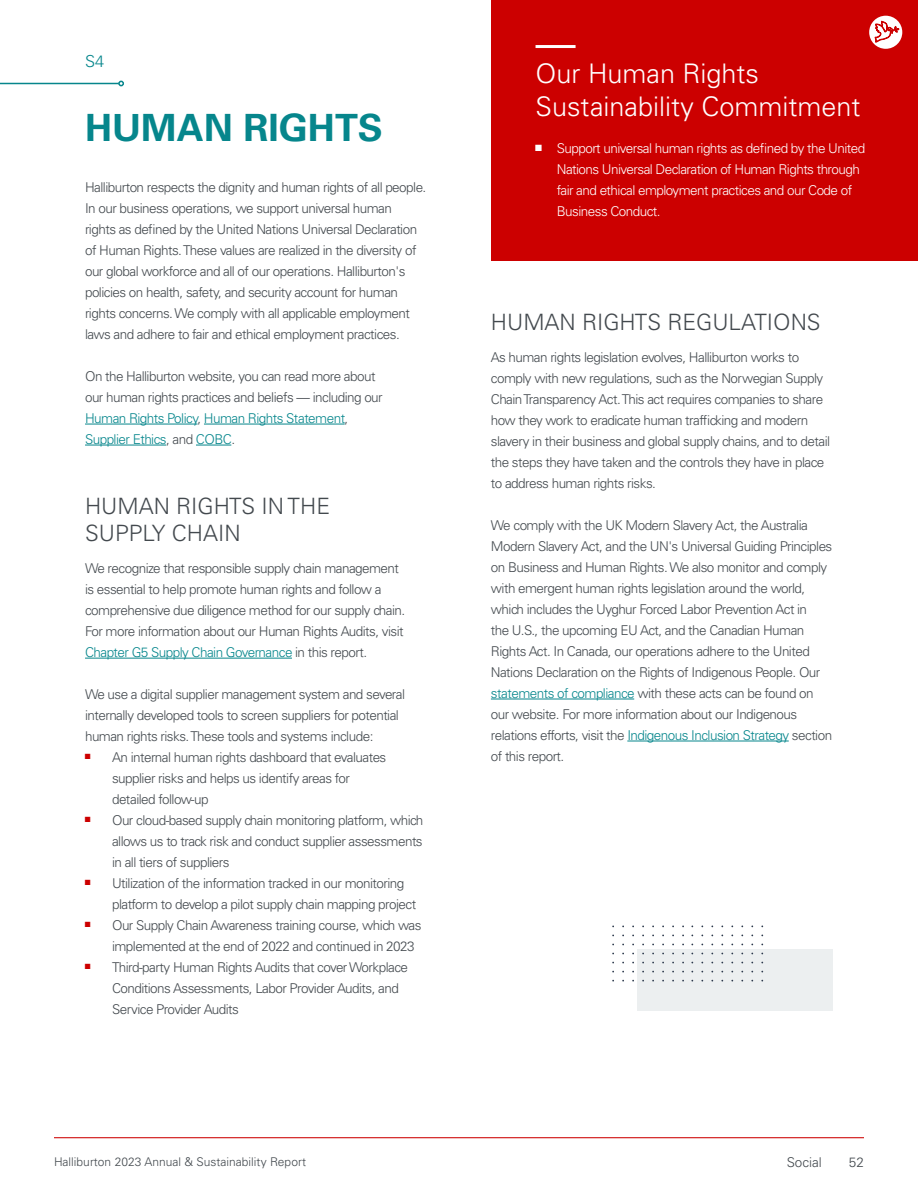
<style>
.page{position:relative;width:918px;height:1188px;background:#fff}
.page>*{position:absolute;margin:0;border:0;box-sizing:border-box;transform-origin:0 0}
.S-Title{font:700 37.5px "Univers LT Std";color:#06868c}
.Suscom-Call-Out-Headline{font:300 27px/32.4px "Univers LT Std";color:#fff}
.Subheader{font:300 22.5px/27px "Univers LT Std";color:#43494e}
.Social-Page-Breadcrumb{font:300 16.5px "Univers LT Std";color:#06868c}
.Report-Body-Copy{font:300 13.5px/21px "Univers LT Std";letter-spacing:-.04em;color:#43494e}
.t1{font:300 13.5px/21px "Univers LT Std";letter-spacing:-.04em;color:#fff}
.t2{font:300 12px "Univers LT Std";color:#43494e}
.s1{color:#06868c}
</style>
<div class="page">
<hr style="left:85px;top:424px;width:113px;height:1px;background:#06868c">
<hr style="left:204px;top:424px;width:141px;height:1px;background:#06868c">
<hr style="left:85px;top:445px;width:81px;height:1px;background:#06868c">
<hr style="left:196px;top:445px;width:35px;height:1px;background:#06868c">
<hr style="left:85px;top:658px;width:207px;height:1px;background:#06868c">
<div style="left:491px;top:0;width:427px;height:261px;background:#c00"></div>
<hr style="left:536px;top:45px;width:40px;height:3px;background:#fff">
<svg style="left:118px;top:81px;width:6px;height:5px"></svg>
<hr style="left:0;top:83px;width:119px;height:1px;background:#06868c">
<hr style="left:491px;top:699px;width:143px;height:1px;background:#06868c">
<hr style="left:627px;top:741px;width:162px;height:1px;background:#06868c">
<div style="left:869px;top:16px;width:33px;height:33px;background:#fff;border-radius:50%"></div>
<svg style="left:875px;top:21px;width:25px;height:22px"></svg>
<div style="left:638px;top:949px;width:195px;height:62px;background:#eceff0"></div>
<hr style="left:917px;top:842px;width:1px;height:261px;background:#e9e9eb">
<hr style="left:917px;top:1027px;width:1px;height:76px;background:#000">
<hr style="left:54px;top:1137px;width:810px;height:1px;background:#c00">
<p class="Social-Page-Breadcrumb" style="left:85px;top:51px;width:21px">S4</p>
<p class="S-Title" style="left:85px;top:106px;width:299px">HUMAN RIGHTS</p>
<p class="Report-Body-Copy" style="left:85px;top:176px;width:343px">Halliburton respects the dignity and human rights of all people.<br>In our business operations, we support universal human rights as defined by the United Nations Universal Declaration of Human Rights. These values are realized in the diversity of our global workforce and all of our operations. Halliburton's policies on health, safety, and security account for human rights concerns. We comply with all applicable employment laws and adhere to fair and ethical employment practices.</p>
<p class="Report-Body-Copy" style="left:85px;top:365px;width:299px">On the Halliburton website, you can read more about our human rights practices and beliefs — including our <span class="s1">Human Rights Policy</span>, <span class="s1">Human Rights Statement</span>, <span class="s1">Supplier Ethics</span>, and <span class="s1">COBC</span>.</p>
<p class="Subheader" style="left:85px;top:493px;width:247px">HUMAN RIGHTS IN THE<br>SUPPLY CHAIN</p>
<p class="Report-Body-Copy" style="left:85px;top:558px;width:322px">We recognize that responsible supply chain management is essential to help promote human rights and follow a comprehensive due diligence method for our supply chain.<br>For more information about our Human Rights Audits, visit <span class="s1">Chapter G5 Supply Chain Governance</span> in this report.</p>
<p class="Report-Body-Copy" style="left:85px;top:684px;width:322px">We use a digital supplier management system and several internally developed tools to screen suppliers for potential human rights risks. These tools and systems include:</p>
<p class="Report-Body-Copy" style="left:112px;top:747px;width:276px;text-indent:-27px"><sup>■</sup> An internal human rights dashboard that evaluates supplier risks and helps us identify areas for detailed follow-up</p>
<p class="Report-Body-Copy" style="left:112px;top:810px;width:313px;text-align:justify;text-indent:-27px"><sup>■</sup> Our cloud-based supply chain monitoring platform, which allows us to track risk and conduct supplier assessments in all tiers of suppliers</p>
<p class="Report-Body-Copy" style="left:112px;top:873px;width:306px;text-indent:-27px"><sup>■</sup> Utilization of the information tracked in our monitoring platform to develop a pilot supply chain mapping project</p>
<p class="Report-Body-Copy" style="left:112px;top:915px;width:311px;text-indent:-27px"><sup>■</sup> Our Supply Chain Awareness training course, which was implemented at the end of 2022 and continued in 2023</p>
<p class="Report-Body-Copy" style="left:112px;top:957px;width:298px;text-indent:-27px"><sup>■</sup> Third-party Human Rights Audits that cover Workplace<br>Conditions Assessments, Labor Provider Audits, and<br>Service Provider Audits</p>
<p class="Suscom-Call-Out-Headline" style="left:536px;top:58px;width:327px">Our Human Rights<br>Sustainability Commitment</p>
<p class="t1" style="left:557px;top:138px;width:310px;text-indent:-21px"><sup>■</sup> Support universal human rights as defined by the United Nations Universal Declaration of Human Rights through fair and ethical employment practices and our Code of Business Conduct.</p>
<p class="Subheader" style="left:491px;top:309px;width:331px">HUMAN RIGHTS REGULATIONS</p>
<p class="Report-Body-Copy" style="left:491px;top:346px;width:341px">As human rights legislation evolves, Halliburton works to comply with new regulations, such as the Norwegian Supply Chain Transparency Act. This act requires companies to share how they work to eradicate human trafficking and modern slavery in their business and global supply chains, and to detail the steps they have taken and the controls they have in place to address human rights risks.</p>
<p class="Report-Body-Copy" style="left:491px;top:514px;width:343px">We comply with the UK Modern Slavery Act, the Australia Modern Slavery Act, and the UN's Universal Guiding Principles on Business and Human Rights. We also monitor and comply with emergent human rights legislation around the world, which includes the Uyghur Forced Labor Prevention Act in<br>the U.S., the upcoming EU Act, and the Canadian Human Rights Act. In Canada, our operations adhere to the United Nations Declaration on the Rights of Indigenous People. Our <span class="s1">statements of compliance</span> with these acts can be found on our website. For more information about our Indigenous relations efforts, visit the <span class="s1">Indigenous Inclusion Strategy</span> section of this report.</p>
<p class="t2" style="left:54px;top:1154px;width:253px">Halliburton 2023 Annual &amp; Sustainability Report</p>
<p class="Report-Body-Copy" style="left:787px;top:1152px;width:37px">Social</p>
<p class="Report-Body-Copy" style="left:849px;top:1152px;width:17px">52</p>
</div>
